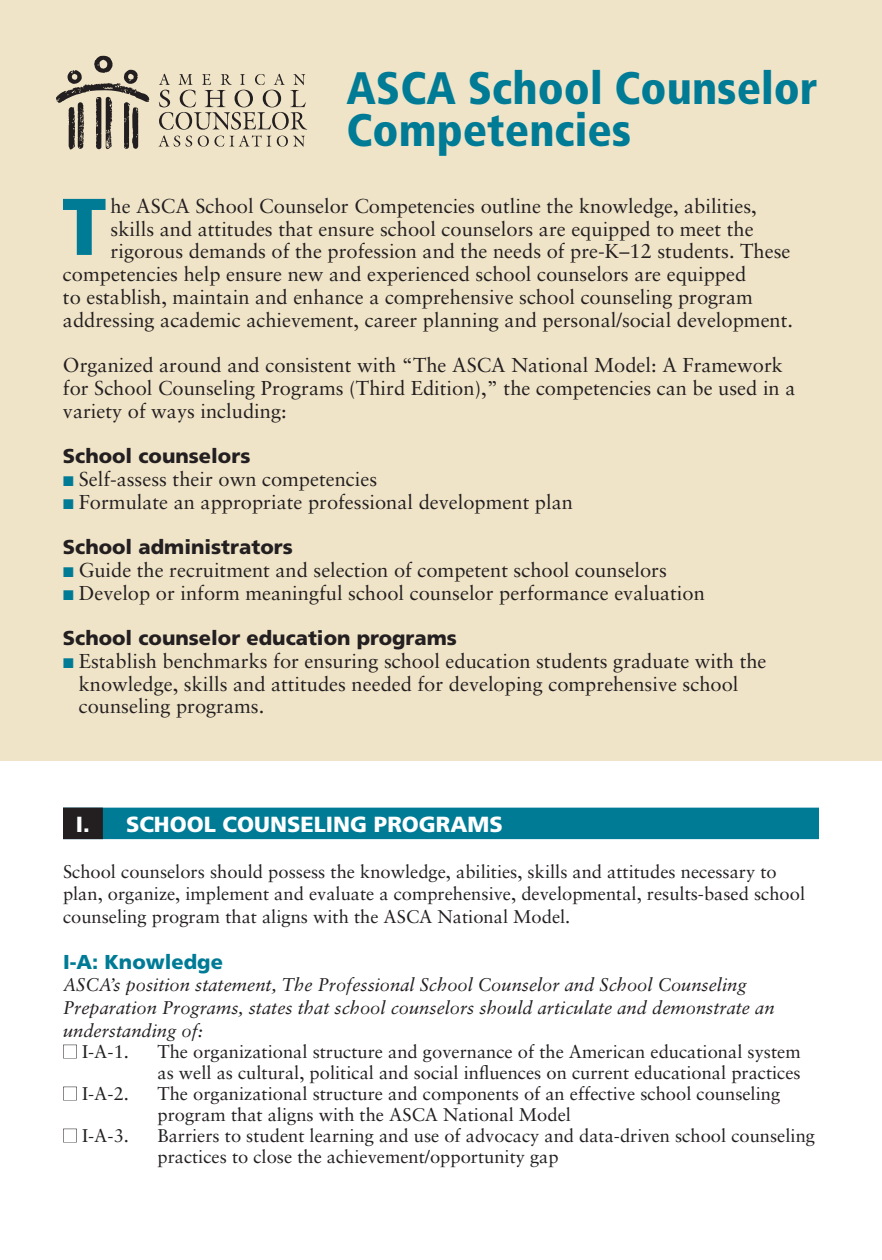
<style>
.page{position:relative;width:882px;height:1260px;background:#fff}
.page>*{position:absolute;margin:0;border:0;box-sizing:border-box;transform-origin:0 0}
.t1{font:900 80.33px "Frutiger";color:#007b96}
.t2{font:900 condensed 45.5px/42px "Frutiger";color:#007b96}
.t3{font:900 21.88px "Frutiger";color:#fff}
.t4{font:20.12px/22.8px "Sabon";color:#231f20}
.t5{font:900 20.12px "Frutiger";color:#231f20}
.t6{font:900 20.12px "Frutiger";color:#007b96}
.t7{font:18.38px/21px "Sabon";color:#231f20}
.t8{font:italic 18.38px/22.8px "Sabon";color:#231f20}
.s1{color:#007b96}
.s2{color:#fff}
</style>
<div class="page">
<div style="left:0;top:0;width:882px;height:760px;background:#f0e4c8"></div>
<svg style="left:158px;top:74px;width:149px;height:73px"></svg>
<svg style="left:56px;top:55px;width:93px;height:95px"></svg>
<div style="left:63px;top:808px;width:756px;height:31px;background:#007b96"></div>
<div style="left:63px;top:1045px;width:14px;height:13px;border:1px solid #231f20"></div>
<div style="left:63px;top:1087px;width:14px;height:13px;border:1px solid #231f20"></div>
<div style="left:63px;top:1129px;width:14px;height:13px;border:1px solid #231f20"></div>
<div style="left:63px;top:808px;width:40px;height:31px;background:#231f20"></div>
<h2 class="t2" style="left:346px;top:67px;width:473px">ASCA School Counselor<br>Competencies</h2>
<h1 class="t1" style="left:62px;top:178px;width:46px">T</h1>
<p class="t4" style="left:111px;top:194px;width:648px">he ASCA School Counselor Competencies outline the knowledge, abilities,</p>
<p class="t4" style="left:111px;top:217px;width:644px">skills and attitudes that ensure school counselors are equipped to meet the</p>
<p class="t4" style="left:111px;top:240px;width:681px">rigorous demands of the profession and the needs of pre-K–12 students. These</p>
<p class="t4" style="left:63px;top:263px;width:685px">competencies help ensure new and experienced school counselors are equipped</p>
<p class="t4" style="left:63px;top:285px;width:691px">to establish, maintain and enhance a comprehensive school counseling program</p>
<p class="t4" style="left:63px;top:308px;width:732px">addressing academic achievement, career planning and personal/social development.</p>
<p class="t4" style="left:63px;top:354px;width:734px">Organized around and consistent with “The ASCA National Model: A Framework for School Counseling Programs (Third Edition),” the competencies can be used in a variety of ways including:</p>
<p class="t5" style="left:63px;top:444px;width:189px">School counselors</p>
<p class="t4" style="left:63px;top:467px;width:316px"><span class="s1">■</span> Self-assess their own competencies</p>
<p class="t4" style="left:63px;top:490px;width:512px"><span class="s1">■</span> Formulate an appropriate professional development plan</p>
<p class="t5" style="left:63px;top:535px;width:231px">School administrators</p>
<p class="t4" style="left:63px;top:558px;width:605px"><span class="s1">■</span> Guide the recruitment and selection of competent school counselors</p>
<p class="t4" style="left:63px;top:581px;width:643px"><span class="s1">■</span> Develop or inform meaningful school counselor performance evaluation</p>
<p class="t5" style="left:63px;top:626px;width:396px">School counselor education programs</p>
<p class="t4" style="left:79px;top:649px;width:689px;text-indent:-16px"><span class="s1">■</span> Establish benchmarks for ensuring school education students graduate with the knowledge, skills and attitudes needed for developing comprehensive school counseling programs.</p>
<p class="t3" style="left:126px;top:811px;width:376px">School Counseling Programs</p>
<p class="t7" style="left:63px;top:860px;width:744px;line-height:22.8px">School counselors should possess the knowledge, abilities, skills and attitudes necessary to plan, organize, implement and evaluate a comprehensive, developmental, results-based school counseling program that aligns with the ASCA National Model.</p>
<p class="t6" style="left:63px;top:949px;width:161px">I-A: Knowledge</p>
<p class="t8" style="left:63px;top:974px;width:713px">ASCA’s position statement, The Professional School Counselor and School Counseling<br>Preparation Programs, states that school counselors should articulate and demonstrate an understanding of:</p>
<p class="t7" style="left:63px;top:1041px;width:68px"><span class="s2">■</span> I-A-1.</p>
<p class="t7" style="left:158px;top:1041px;width:645px">The organizational structure and governance of the American educational system as well as cultural, political and social influences on current educational practices</p>
<p class="t7" style="left:63px;top:1083px;width:68px"><span class="s2">■</span> I-A-2.</p>
<p class="t7" style="left:158px;top:1083px;width:624px">The organizational structure and components of an effective school counseling program that aligns with the ASCA National Model</p>
<p class="t7" style="left:63px;top:1125px;width:68px"><span class="s2">■</span> I-A-3.</p>
<p class="t7" style="left:158px;top:1125px;width:659px">Barriers to student learning and use of advocacy and data-driven school counseling practices to close the achievement/opportunity gap</p>
<p class="t3" style="left:76px;top:811px;width:15px">I.</p>
</div>
